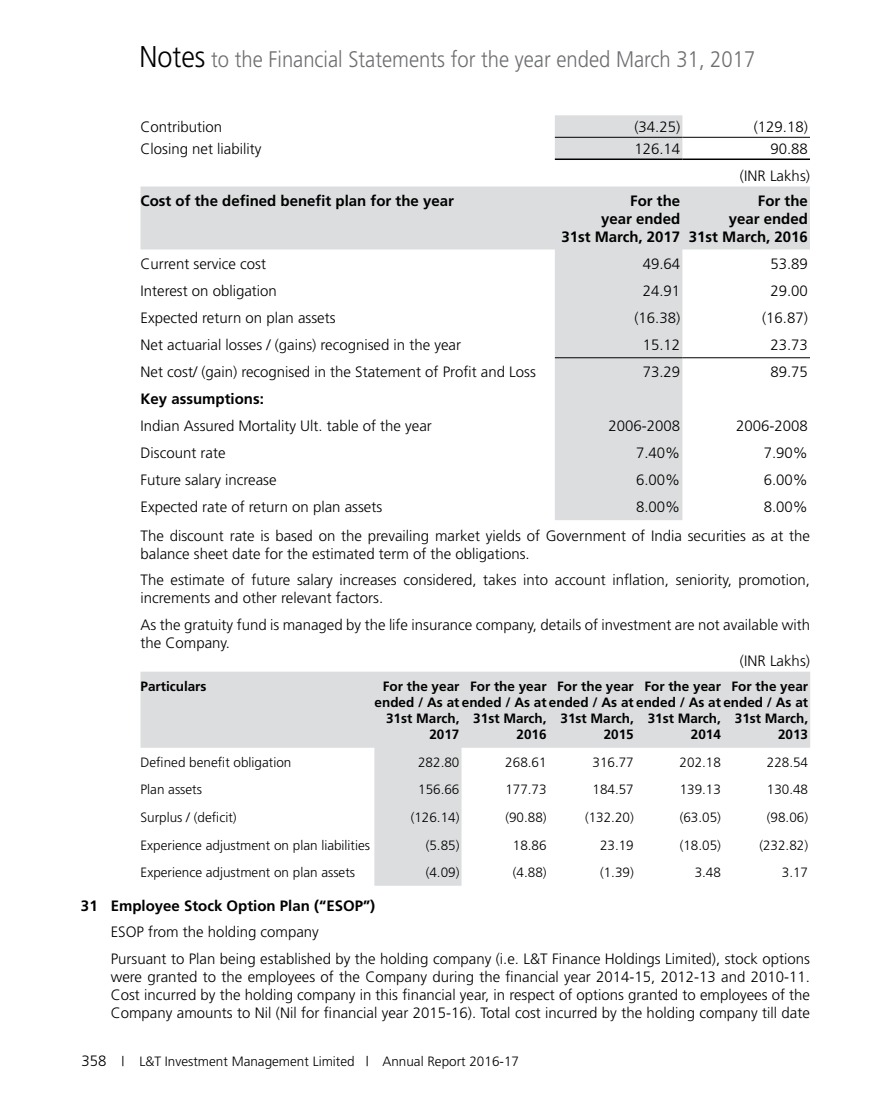
<style>
.page{position:relative;width:891px;height:1107px;background:#fff}
.page>*{position:absolute;margin:0;border:0;box-sizing:border-box;transform-origin:0 0}
.t1{font:300 22.5px "Frutiger";color:#6d6e71;scale:.9 1}
.t2{font:300 15px/26.5px "Frutiger";color:#000}
.t3{font:700 15px/18px "Frutiger";color:#000;text-align:right}
.t4{font:300 13.5px "Frutiger";color:#000}
.t5{font:700 13.5px/16.2px "Frutiger";color:#000;text-align:right}
.s1{font-size:30px;color:#000}
.s2{font-size:15px}
</style>
<div class="page">
<div style="left:555px;top:115px;width:127px;height:44px;background:#dcddde"></div>
<hr style="left:555px;top:137px;width:127px;height:1px;background:#000">
<hr style="left:682px;top:137px;width:128px;height:1px;background:#000">
<hr style="left:555px;top:159px;width:127px;height:1px;background:#000">
<hr style="left:682px;top:159px;width:128px;height:1px;background:#000">
<svg style="left:141px;top:187px;width:669px;height:333px"></svg>
<hr style="left:555px;top:357px;width:127px;height:1px;background:#000">
<hr style="left:682px;top:357px;width:128px;height:1px;background:#000">
<svg style="left:141px;top:672px;width:669px;height:214px"></svg>
<h1 class="t1" style="left:139px;top:46px;width:686px"><span class="s1">Notes</span> to the Financial Statements for the year ended March 31, 2017</h1>
<p class="t2" style="left:141px;top:114px;width:83px">Contribution</p>
<p class="t2" style="left:634px;top:114px;width:47px">(34.25)</p>
<p class="t2" style="left:754px;top:114px;width:56px">(129.18)</p>
<p class="t2" style="left:141px;top:136px;width:122px">Closing net liability</p>
<p class="t2" style="left:634px;top:136px;width:47px">126.14</p>
<p class="t2" style="left:740px;top:136px;width:72px;text-align:right">90.88<br>(INR Lakhs)</p>
<p class="t3" style="left:141px;top:191px;width:315px">Cost of the defined benefit plan for the year</p>
<p class="t3" style="left:561px;top:191px;width:120px">For the<br>year ended<br>31st March, 2017</p>
<p class="t3" style="left:689px;top:191px;width:120px">For the<br>year ended<br>31st March, 2016</p>
<p class="t2" style="left:141px;top:250px;width:127px">Current service cost</p>
<p class="t2" style="left:643px;top:250px;width:39px">49.64</p>
<p class="t2" style="left:770px;top:250px;width:39px">53.89</p>
<p class="t2" style="left:141px;top:277px;width:138px">Interest on obligation</p>
<p class="t2" style="left:643px;top:277px;width:39px">24.91</p>
<p class="t2" style="left:770px;top:277px;width:39px">29.00</p>
<p class="t2" style="left:141px;top:305px;width:197px">Expected return on plan assets</p>
<p class="t2" style="left:634px;top:305px;width:47px">(16.38)</p>
<p class="t2" style="left:762px;top:305px;width:47px">(16.87)</p>
<p class="t2" style="left:141px;top:332px;width:322px">Net actuarial losses / (gains) recognised in the year</p>
<p class="t2" style="left:643px;top:332px;width:39px">15.12</p>
<p class="t2" style="left:770px;top:332px;width:39px">23.73</p>
<p class="t2" style="left:141px;top:359px;width:397px">Net cost/ (gain) recognised in the Statement of Profit and Loss</p>
<p class="t2" style="left:643px;top:359px;width:39px">73.29</p>
<p class="t2" style="left:770px;top:359px;width:39px">89.75</p>
<p class="t3" style="left:141px;top:390px;width:125px">Key assumptions:</p>
<p class="t2" style="left:141px;top:413px;width:293px">Indian Assured Mortality Ult. table of the year</p>
<p class="t2" style="left:609px;top:413px;width:73px">2006-2008</p>
<p class="t2" style="left:736px;top:413px;width:73px">2006-2008</p>
<p class="t2" style="left:141px;top:440px;width:87px">Discount rate</p>
<p class="t2" style="left:636px;top:440px;width:46px">7.40%</p>
<p class="t2" style="left:764px;top:440px;width:46px">7.90%</p>
<p class="t2" style="left:141px;top:467px;width:138px">Future salary increase</p>
<p class="t2" style="left:636px;top:467px;width:46px">6.00%</p>
<p class="t2" style="left:764px;top:467px;width:46px">6.00%</p>
<p class="t2" style="left:141px;top:494px;width:243px">Expected rate of return on plan assets</p>
<p class="t2" style="left:636px;top:494px;width:46px">8.00%</p>
<p class="t2" style="left:141px;top:493px;width:671px;line-height:28.2px;text-align:right">8.00%<br>The discount rate is based on the prevailing market yields of Government of India securities as at the</p>
<p class="t2" style="left:141px;top:540px;width:671px">balance sheet date for the estimated term of the obligations.<br>The estimate of future salary increases considered, takes into account inflation, seniority, promotion,</p>
<p class="t2" style="left:141px;top:585px;width:671px">increments and other relevant factors.<br>As the gratuity fund is managed by the life insurance company, details of investment are not available with</p>
<p class="t2" style="left:141px;top:629px;width:91px">the Company.</p>
<p class="t2" style="left:740px;top:647px;width:72px">(INR Lakhs)</p>
<p class="t5" style="left:141px;top:678px;width:68px">Particulars</p>
<p class="t5" style="left:383px;top:678px;width:78px">For the year</p>
<p class="t5" style="left:375px;top:694px;width:435px">ended / As at ended / As at ended / As at ended / As at ended / As at</p>
<p class="t5" style="left:386px;top:710px;width:75px">31st March,</p>
<p class="t5" style="left:429px;top:726px;width:32px">2017</p>
<p class="t5" style="left:470px;top:678px;width:78px">For the year</p>
<p class="t5" style="left:473px;top:710px;width:75px">31st March,<br>2016</p>
<p class="t5" style="left:557px;top:678px;width:78px">For the year</p>
<p class="t5" style="left:560px;top:710px;width:75px">31st March,<br>2015</p>
<p class="t5" style="left:644px;top:678px;width:78px">For the year</p>
<p class="t5" style="left:648px;top:710px;width:75px">31st March,<br>2014</p>
<p class="t5" style="left:732px;top:678px;width:78px">For the year</p>
<p class="t5" style="left:735px;top:710px;width:75px">31st March,<br>2013</p>
<p class="t4" style="left:141px;top:755px;width:152px">Defined benefit obligation</p>
<p class="t4" style="left:418px;top:755px;width:43px">282.80</p>
<p class="t4" style="left:505px;top:755px;width:43px">268.61</p>
<p class="t4" style="left:592px;top:755px;width:43px">316.77</p>
<p class="t4" style="left:680px;top:755px;width:43px">202.18</p>
<p class="t4" style="left:767px;top:755px;width:43px">228.54</p>
<p class="t4" style="left:141px;top:782px;width:63px">Plan assets</p>
<p class="t4" style="left:418px;top:782px;width:43px">156.66</p>
<p class="t4" style="left:505px;top:782px;width:43px">177.73</p>
<p class="t4" style="left:593px;top:782px;width:43px">184.57</p>
<p class="t4" style="left:680px;top:782px;width:43px">139.13</p>
<p class="t4" style="left:767px;top:782px;width:43px">130.48</p>
<p class="t4" style="left:141px;top:810px;width:98px">Surplus / (deficit)</p>
<p class="t4" style="left:411px;top:810px;width:50px">(126.14)</p>
<p class="t4" style="left:505px;top:810px;width:43px">(90.88)</p>
<p class="t4" style="left:585px;top:810px;width:50px">(132.20)</p>
<p class="t4" style="left:680px;top:810px;width:43px">(63.05)</p>
<p class="t4" style="left:767px;top:810px;width:43px">(98.06)</p>
<p class="t4" style="left:141px;top:837px;width:231px">Experience adjustment on plan liabilities</p>
<p class="t4" style="left:426px;top:837px;width:35px">(5.85)</p>
<p class="t4" style="left:513px;top:837px;width:35px">18.86</p>
<p class="t4" style="left:600px;top:837px;width:35px">23.19</p>
<p class="t4" style="left:680px;top:837px;width:43px">(18.05)</p>
<p class="t4" style="left:759px;top:837px;width:50px">(232.82)</p>
<p class="t4" style="left:141px;top:865px;width:216px">Experience adjustment on plan assets</p>
<p class="t4" style="left:426px;top:865px;width:35px">(4.09)</p>
<p class="t4" style="left:513px;top:865px;width:35px">(4.88)</p>
<p class="t4" style="left:600px;top:865px;width:35px">(1.39)</p>
<p class="t4" style="left:695px;top:865px;width:28px">3.48</p>
<p class="t4" style="left:782px;top:865px;width:28px">3.17</p>
<p class="t3" style="left:81px;top:896px;width:296px">31 Employee Stock Option Plan (“ESOP”)</p>
<p class="t2" style="left:111px;top:919px;width:701px">ESOP from the holding company<br>Pursuant to Plan being established by the holding company (i.e. L&amp;T Finance Holdings Limited), stock options</p>
<p class="t2" style="left:111px;top:967px;width:701px;line-height:18px;text-align:justify">were granted to the employees of the Company during the financial year 2014-15, 2012-13 and 2010-11.<br>Cost incurred by the holding company in this financial year, in respect of options granted to employees of the Company amounts to Nil (Nil for financial year 2015-16). Total cost incurred by the holding company till date</p>
<p class="t4" style="left:81px;top:1054px;width:439px"><span class="s2">358</span> | L&amp;T Investment Management Limited | Annual Report 2016-17</p>
</div>
